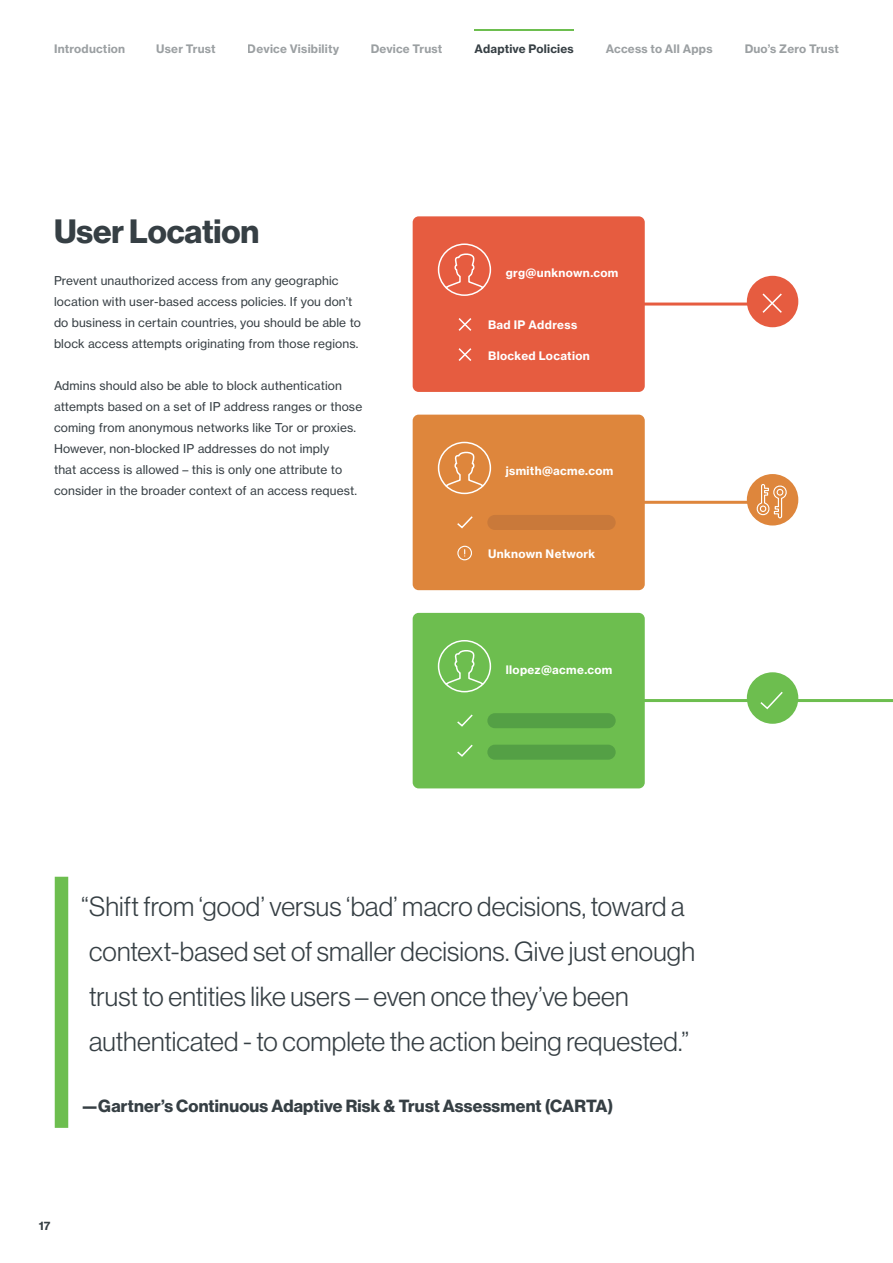
<style>
.page{position:relative;width:893px;height:1263px;background:#fff}
.page>*{position:absolute;margin:0;border:0;box-sizing:border-box;transform-origin:0 0}
.t1{font:33px "N Haas Grotesk DS Pro 75 Bd";color:#363f44}
.t2{font:27px/45px "N Haas Grotesk DS Pro 45 Lt";letter-spacing:.005em;color:#363f44}
.t3{font:17.25px "N Haas Grotesk DS Pro 75 Bd";letter-spacing:.015em;color:#363f44}
.t4{font:12px/21px "N Haas Grotesk TX Pro 55 Rg";letter-spacing:.01em;color:#373f44}
.t5{font:11.55px "N Haas Grotesk TX Pro 75 Bd";letter-spacing:.02em;color:#363f44}
.t6{font:11.55px "N Haas Grotesk TX Pro 75 Bd";letter-spacing:.03em;color:#fff}
</style>
<div class="page">
<hr style="left:474px;top:29px;width:100px;height:1px;background:#6dbe4f">
<div style="left:55px;top:877px;width:13px;height:251px;background:#6dbe4f"></div>
<div style="left:413px;top:216px;width:232px;height:176px;background:#e65c40;border-radius:6px"></div>
<div style="left:413px;top:415px;width:232px;height:175px;background:#de863c;border-radius:6px"></div>
<div style="left:413px;top:613px;width:232px;height:175px;background:#6dbe4f;border-radius:6px"></div>
<svg style="left:437px;top:243px;width:55px;height:53px"></svg>
<svg style="left:437px;top:441px;width:55px;height:54px"></svg>
<svg style="left:437px;top:640px;width:55px;height:53px"></svg>
<svg style="left:457px;top:516px;width:16px;height:13px"></svg>
<svg style="left:457px;top:714px;width:16px;height:13px"></svg>
<svg style="left:457px;top:744px;width:16px;height:13px"></svg>
<div style="left:487px;top:515px;width:129px;height:15px;background:#c9793a;border-radius:8px"></div>
<div style="left:487px;top:713px;width:129px;height:15px;background:#54a045;border-radius:8px"></div>
<div style="left:487px;top:745px;width:129px;height:15px;background:#54a045;border-radius:8px"></div>
<hr style="left:636px;top:303px;width:126px;height:3px;background:#e65c40">
<hr style="left:636px;top:501px;width:126px;height:3px;background:#de863c">
<hr style="left:636px;top:699px;width:257px;height:3px;background:#6dbe4f">
<div style="left:747px;top:276px;width:51px;height:51px;background:#e65c40;border-radius:50%"></div>
<div style="left:747px;top:474px;width:51px;height:51px;background:#de863c;border-radius:50%"></div>
<div style="left:747px;top:672px;width:51px;height:52px;background:#6dbe4f;border-radius:50%"></div>
<svg style="left:755px;top:484px;width:32px;height:35px"></svg>
<svg style="left:457px;top:545px;width:15px;height:16px"></svg>
<svg style="left:458px;top:348px;width:14px;height:13px"></svg>
<svg style="left:762px;top:293px;width:20px;height:20px"></svg>
<svg style="left:458px;top:318px;width:14px;height:13px"></svg>
<svg style="left:760px;top:692px;width:23px;height:18px"></svg>
<p class="t5" style="left:54px;top:41px;width:73px">Introduction</p>
<p class="t5" style="left:156px;top:41px;width:61px">User Trust</p>
<p class="t5" style="left:248px;top:41px;width:93px">Device Visibility</p>
<p class="t5" style="left:371px;top:41px;width:73px">Device Trust</p>
<p class="t5" style="left:474px;top:41px;width:101px">Adaptive Policies</p>
<p class="t5" style="left:606px;top:41px;width:108px">Access to All Apps</p>
<p class="t5" style="left:744px;top:41px;width:96px">Duo’s Zero Trust</p>
<h1 class="t1" style="left:54px;top:212px;width:207px">User Location</h1>
<p class="t4" style="left:54px;top:270px;width:309px">Prevent unauthorized access from any geographic location with user-based access policies. If you don’t do business in certain countries, you should be able to block access attempts originating from those regions.</p>
<p class="t4" style="left:54px;top:375px;width:310px">Admins should also be able to block authentication attempts based on a set of IP address ranges or those coming from anonymous networks like Tor or proxies.<br>However, non-blocked IP addresses do not imply<br>that access is allowed – this is only one attribute to consider in the broader context of an access request.</p>
<p class="t6" style="left:506px;top:265px;width:114px">grg@unknown.com</p>
<p class="t6" style="left:488px;top:318px;width:91px">Bad IP Address</p>
<p class="t6" style="left:488px;top:348px;width:103px">Blocked Location</p>
<p class="t6" style="left:506px;top:464px;width:109px">jsmith@acme.com</p>
<p class="t6" style="left:488px;top:547px;width:109px">Unknown Network</p>
<p class="t6" style="left:506px;top:662px;width:108px">llopez@acme.com</p>
<h2 class="t2" style="left:89px;top:883px;width:607px;text-indent:-8px">“Shift from ‘good’ versus ‘bad’ macro decisions, toward a context-based set of smaller decisions. Give just enough trust to entities like users – even once they’ve been authenticated - to complete the action being requested.”</h2>
<h3 class="t3" style="left:81px;top:1096px;width:534px">—Gartner’s Continuous Adaptive Risk &amp; Trust Assessment (CARTA)</h3>
<p class="t5" style="left:39px;top:1218px;width:13px">17</p>
</div>
